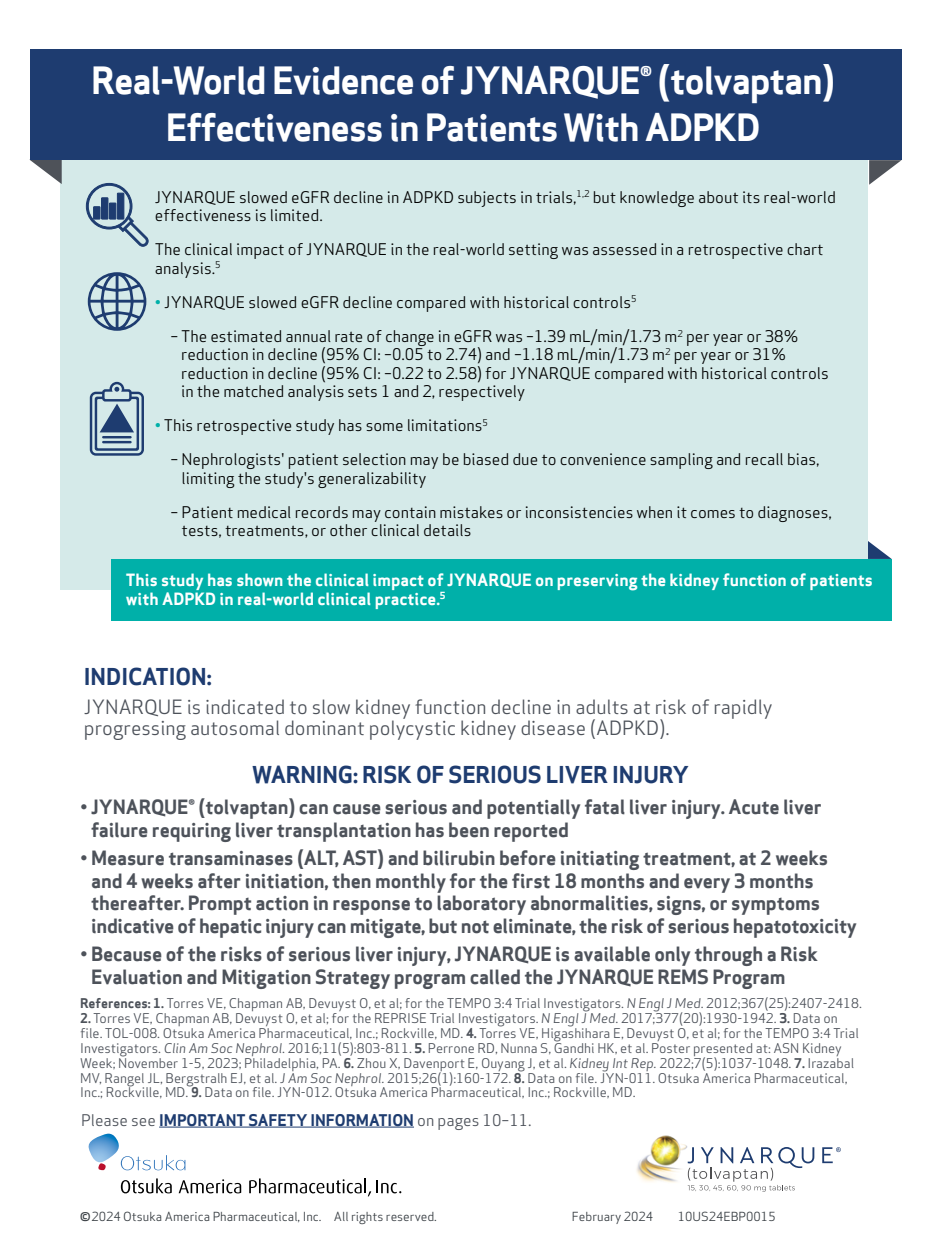
<style>
.page{position:relative;width:930px;height:1260px;background:#fff}
.page>*{position:absolute;margin:0;border:0;box-sizing:border-box;transform-origin:0 0}
.t1{font:700 36.75px/47.2px "Apex Sans";letter-spacing:-.03em;color:#fff;text-align:center}
.t2{font:500 33.25px "Apex Sans";color:#fff}
.t3{font:700 31.5px "Apex Sans";letter-spacing:.02em;color:#fff}
.t4{font:700 22.75px "Apex Sans";letter-spacing:-.01em;color:#1e3c70}
.t5{font:700 19.25px/22.8px "Apex Sans";letter-spacing:-.01em;color:#4d525a}
.t6{font:19.25px/21px "Apex Sans";color:#4d525a}
.t7{font:700 16.62px/19.2px "Apex Sans";color:#fff}
.t8{font:15.75px/18.4px "Apex Sans";color:#000}
.t9{font:700 15.75px "Apex Sans";color:#1e3c70}
.t10{font:13.12px/14.9px "Apex Sans";color:#4d525a}
.t11{font:12.25px "Apex Sans";color:#373d42}
.s1{color:#00b0a9}
.s2{font-weight:700}
.s3{font-style:italic}
.s4{font-weight:400;color:#4d525a}
.s5{font-size:17.5px}
</style>
<div class="page">
<svg style="left:868px;top:541px;width:23px;height:18px"></svg>
<div style="left:60px;top:156px;width:808px;height:434px;background:#d5eae9"></div>
<img style="left:636px;top:1135px;width:52px;height:48px">
<svg style="left:687px;top:1147px;width:127px;height:45px"></svg>
<svg style="left:822px;top:1147px;width:18px;height:16px"></svg>
<svg style="left:121px;top:1178px;width:51px;height:15px"></svg>
<svg style="left:178px;top:1179px;width:63px;height:14px"></svg>
<svg style="left:249px;top:1178px;width:152px;height:18px"></svg>
<svg style="left:88px;top:1134px;width:97px;height:36px"></svg>
<svg style="left:869px;top:160px;width:32px;height:25px"></svg>
<svg style="left:30px;top:160px;width:32px;height:24px"></svg>
<div style="left:30px;top:49px;width:871px;height:111px;background:#1e3c70"></div>
<hr style="left:159px;top:1127px;width:255px;height:1px;background:#1e3c70">
<div style="left:111px;top:559px;width:780px;height:62px;background:#00b0a9"></div>
<svg style="left:86px;top:183px;width:62px;height:64px"></svg>
<div style="left:94px;top:207px;width:6px;height:12px;background:#1e3c70"></div>
<div style="left:93px;top:206px;width:7px;height:13px;border:1px solid #1e3c70"></div>
<div style="left:109px;top:203px;width:7px;height:16px;background:#1e3c70"></div>
<div style="left:109px;top:203px;width:7px;height:16px;border:1px solid #1e3c70"></div>
<div style="left:101px;top:198px;width:7px;height:21px;background:#1e3c70"></div>
<div style="left:101px;top:198px;width:7px;height:21px;border:1px solid #1e3c70"></div>
<div style="left:117px;top:193px;width:7px;height:26px;background:#1e3c70"></div>
<div style="left:117px;top:193px;width:7px;height:26px;border:1px solid #1e3c70"></div>
<svg style="left:90px;top:382px;width:54px;height:74px"></svg>
<hr style="left:102px;top:436px;width:30px;height:2px;background:#1e3c70">
<hr style="left:102px;top:441px;width:30px;height:2px;background:#1e3c70">
<svg style="left:88px;top:272px;width:58px;height:59px"></svg>
<h3 class="t3" style="left:245px;top:44px;width:430px">EVIDENCE-BASED ANSWERS</h3>
<h2 class="t2" style="left:413px;top:74px;width:33px">to</h2>
<h1 class="t1" style="left:91px;top:56px;width:745px">Real-World Evidence of JYNARQUE® (tolvaptan)<br>Effectiveness in Patients With ADPKD</h1>
<p class="t8" style="left:155px;top:186px;width:682px">JYNARQUE slowed eGFR decline in ADPKD subjects in trials,<sup>1,2</sup> but knowledge about its real-world effectiveness is limited.</p>
<p class="t8" style="left:155px;top:239px;width:670px">The clinical impact of JYNARQUE in the real-world setting was assessed in a retrospective chart analysis.<sup>5</sup></p>
<p class="t8" style="left:155px;top:291px;width:483px"><span class="s1">•</span> JYNARQUE slowed eGFR decline compared with historical controls<sup>5</sup></p>
<p class="t8" style="left:181px;top:325px;width:649px;text-indent:-11px">– The estimated annual rate of change in eGFR was –1.39 mL/min/1.73 m<sup>2</sup> per year or 38% reduction in decline (95% CI: –0.05 to 2.74) and –1.18 mL/min/1.73 m<sup>2</sup> per year or 31% reduction in decline (95% CI: –0.22 to 2.58) for JYNARQUE compared with historical controls in the matched analysis sets 1 and 2, respectively</p>
<p class="t8" style="left:155px;top:415px;width:335px"><span class="s1">•</span> This retrospective study has some limitations<sup>5</sup></p>
<p class="t8" style="left:181px;top:449px;width:639px;text-indent:-11px">– Nephrologists' patient selection may be biased due to convenience sampling and recall bias, limiting the study's generalizability</p>
<p class="t8" style="left:181px;top:501px;width:651px;text-indent:-11px">– Patient medical records may contain mistakes or inconsistencies when it comes to diagnoses, tests, treatments, or other clinical details</p>
<p class="t7" style="left:126px;top:570px;width:748px">This study has shown the clinical impact of JYNARQUE on preserving the kidney function of patients with ADPKD in real-world clinical practice.<sup>5</sup></p>
<h3 class="t4" style="left:84px;top:662px;width:129px">INDICATION:</h3>
<p class="t6" style="left:84px;top:695px;width:690px">JYNARQUE is indicated to slow kidney function decline in adults at risk of rapidly progressing autosomal dominant polycystic kidney disease (ADPKD).</p>
<h3 class="t4" style="left:252px;top:760px;width:438px">WARNING: RISK OF SERIOUS LIVER INJURY</h3>
<p class="t5" style="left:91px;top:795px;width:731px;text-indent:-11px">• JYNARQUE® (tolvaptan) can cause serious and potentially fatal liver injury. Acute liver failure requiring liver transplantation has been reported</p>
<p class="t5" style="left:91px;top:846px;width:767px;text-indent:-11px">• Measure transaminases (ALT, AST) and bilirubin before initiating treatment, at 2 weeks and 4 weeks after initiation, then monthly for the first 18 months and every 3 months thereafter. Prompt action in response to laboratory abnormalities, signs, or symptoms indicative of hepatic injury can mitigate, but not eliminate, the risk of serious hepatotoxicity</p>
<p class="t5" style="left:91px;top:942px;width:728px;text-indent:-11px">• Because of the risks of serious liver injury, JYNARQUE is available only through a Risk<br>Evaluation and Mitigation Strategy program called the JYNARQUE REMS Program</p>
<p class="t10" style="left:80px;top:995px;width:783px"><span class="s2">References: 1.</span> Torres VE, Chapman AB, Devuyst O, et al; for the TEMPO 3:4 Trial Investigators. <span class="s3">N Engl J Med</span>. 2012;367(25):2407-2418.</p>
<p class="t10" style="left:80px;top:1010px;width:780px"><span class="s2">2.</span> Torres VE, Chapman AB, Devuyst O, et al; for the REPRISE Trial Investigators. <span class="s3">N Engl J Med</span>. 2017;377(20):1930-1942. <span class="s2">3.</span> Data on file. TOL-008. Otsuka America Pharmaceutical, Inc.; Rockville, MD. <span class="s2">4.</span> Torres VE, Higashihara E, Devuyst O, et al; for the TEMPO 3:4 Trial Investigators. <span class="s3">Clin Am Soc Nephrol</span>. 2016;11(5):803-811. <span class="s2">5.</span> Perrone RD, Nunna S, Gandhi HK, et al. Poster presented at: ASN Kidney Week; November 1-5, 2023; Philadelphia, PA. <span class="s2">6.</span> Zhou X, Davenport E, Ouyang J, et al. <span class="s3">Kidney Int Rep.</span> 2022;7(5):1037-1048. <span class="s2">7.</span> Irazabal MV, Rangel JL, Bergstralh EJ, et al. <span class="s3">J Am Soc Nephrol.</span> 2015;26(1):160-172. <span class="s2">8.</span> Data on file. JYN-011. Otsuka America Pharmaceutical, Inc.; Rockville, MD. <span class="s2">9.</span> Data on file. JYN-012. Otsuka America Pharmaceutical, Inc.; Rockville, MD.</p>
<p class="t9" style="left:81px;top:1110px;width:452px"><span class="s4">Please see</span> IMPORTANT SAFETY INFORMATION <span class="s4">on pages 10–11.</span></p>
<p class="t11" style="left:79px;top:1207px;width:359px"><span class="s5">©</span>2024 Otsuka America Pharmaceutical, Inc. All rights reserved.</p>
<p class="t11" style="left:571px;top:1207px;width:83px">February 2024</p>
<p class="t11" style="left:677px;top:1207px;width:99px">10US24EBP0015</p>
</div>
